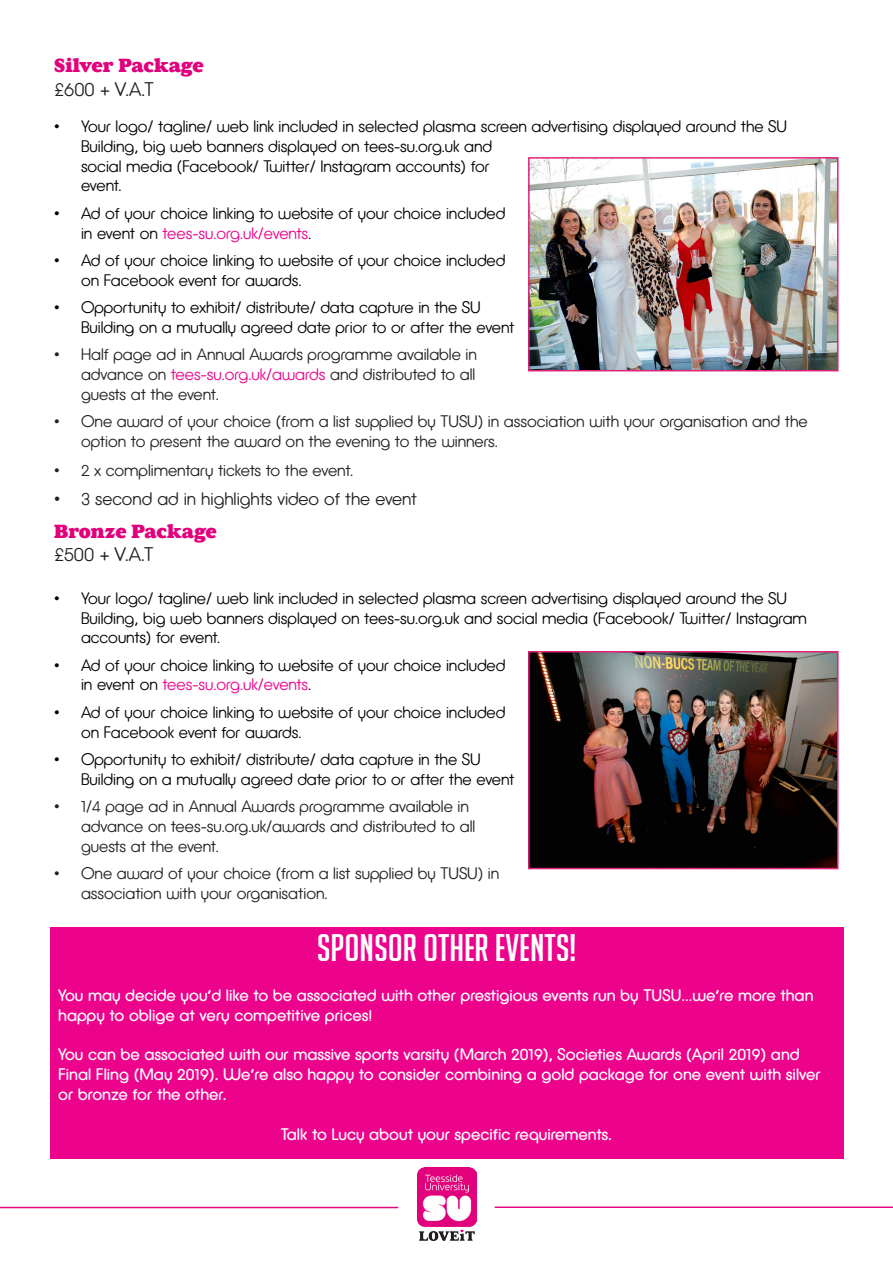
<style>
.page{position:relative;width:893px;height:1263px;background:#fff}
.page>*{position:absolute;margin:0;border:0;box-sizing:border-box;transform-origin:0 0}
.t1{font:37.5px "Big Noodle Titling";color:#fff}
.t2{font:19.5px "Aurea Ultra Roman";letter-spacing:-.015em;color:#e2007c}
.t3{font:300 19.5px "Defused";color:#231f20}
.t4{font:300 18px "Defused";color:#231f20}
.t5{font:300 16.5px/19.8px "Defused";color:#000}
.t6{font:300 16.5px/19.8px "Defused";color:#231f20}
.t7{font:16.5px/19.8px "Defused";color:#fff}
.s1{color:#ed028c}
</style>
<div class="page">
<img style="left:417px;top:1167px;width:60px;height:74px">
<hr style="left:0;top:1207px;width:398px;height:1px;background:#e10b7c">
<hr style="left:495px;top:1206px;width:398px;height:2px;background:#e10b7c">
<img style="left:531px;top:160px;width:304px;height:208px">
<div style="left:528px;top:157px;width:310px;height:214px;border:2px solid #e2217b"></div>
<img style="left:531px;top:654px;width:304px;height:212px">
<div style="left:528px;top:651px;width:310px;height:218px;border:2px solid #e2217b"></div>
<div style="left:50px;top:927px;width:793px;height:231px;background:#ed028c"></div>
<p class="t2" style="left:54px;top:54px;width:151px">Silver Package</p>
<p class="t3" style="left:54px;top:77px;width:101px">£600 + V.A.T</p>
<p class="t5" style="left:81px;top:116px;width:708px;text-indent:-27px">• Your logo/ tagline/ web link included in selected plasma screen advertising displayed around the SU Building, big web banners displayed on tees-su.org.uk and<br>social media (Facebook/ Twitter/ Instagram accounts) for<br>event.</p>
<p class="t5" style="left:81px;top:203px;width:426px;text-indent:-27px">• Ad of your choice linking to website of your choice included in event on <span class="s1">tees-su.org.uk/events</span>.</p>
<p class="t5" style="left:81px;top:250px;width:426px;text-indent:-27px">• Ad of your choice linking to website of your choice included on Facebook event for awards.</p>
<p class="t5" style="left:81px;top:297px;width:435px;text-indent:-27px">• Opportunity to exhibit/ distribute/ data capture in the SU<br>Building on a mutually agreed date prior to or after the event</p>
<p class="t6" style="left:81px;top:344px;width:397px;text-align:justify;text-indent:-27px">• Half page ad in Annual Awards programme available in advance on <span class="s1">tees-su.org.uk/awards</span> and distributed to all guests at the event.</p>
<p class="t6" style="left:81px;top:411px;width:728px;text-indent:-27px">• One award of your choice (from a list supplied by TUSU) in association with your organisation and the option to present the award on the evening to the winners.</p>
<p class="t6" style="left:54px;top:460px;width:301px">• 2 x complimentary tickets to the event.</p>
<p class="t4" style="left:54px;top:488px;width:364px">• 3 second ad in highlights video of the event</p>
<p class="t2" style="left:54px;top:520px;width:164px">Bronze Package</p>
<p class="t3" style="left:54px;top:543px;width:101px">£500 + V.A.T</p>
<p class="t5" style="left:81px;top:588px;width:727px;text-indent:-27px">• Your logo/ tagline/ web link included in selected plasma screen advertising displayed around the SU<br>Building, big web banners displayed on tees-su.org.uk and social media (Facebook/ Twitter/ Instagram accounts) for event.</p>
<p class="t5" style="left:81px;top:655px;width:426px;text-indent:-27px">• Ad of your choice linking to website of your choice included in event on <span class="s1">tees-su.org.uk/events</span>.</p>
<p class="t5" style="left:81px;top:702px;width:426px;text-indent:-27px">• Ad of your choice linking to website of your choice included on Facebook event for awards.</p>
<p class="t5" style="left:81px;top:749px;width:435px;text-indent:-27px">• Opportunity to exhibit/ distribute/ data capture in the SU<br>Building on a mutually agreed date prior to or after the event</p>
<p class="t6" style="left:81px;top:796px;width:396px;text-indent:-27px">• 1/4 page ad in Annual Awards programme available in advance on tees-su.org.uk/awards and distributed to all guests at the event.</p>
<p class="t6" style="left:81px;top:863px;width:420px;text-indent:-27px">• One award of your choice (from a list supplied by TUSU) in association with your organisation.</p>
<p class="t1" style="left:317px;top:928px;width:261px">SPONSOR OTHER EVENTS!</p>
<p class="t7" style="left:58px;top:985px;width:757px">You may decide you’d like to be associated with other prestigious events run by TUSU…we’re more than happy to oblige at very competitive prices!</p>
<p class="t7" style="left:58px;top:1044px;width:764px">You can be associated with our massive sports varsity (March 2019), Societies Awards (April 2019) and<br>Final Fling (May 2019). We’re also happy to consider combining a gold package for one event with silver or bronze for the other.</p>
<p class="t7" style="left:281px;top:1124px;width:333px">Talk to Lucy about your specific requirements.</p>
</div>
